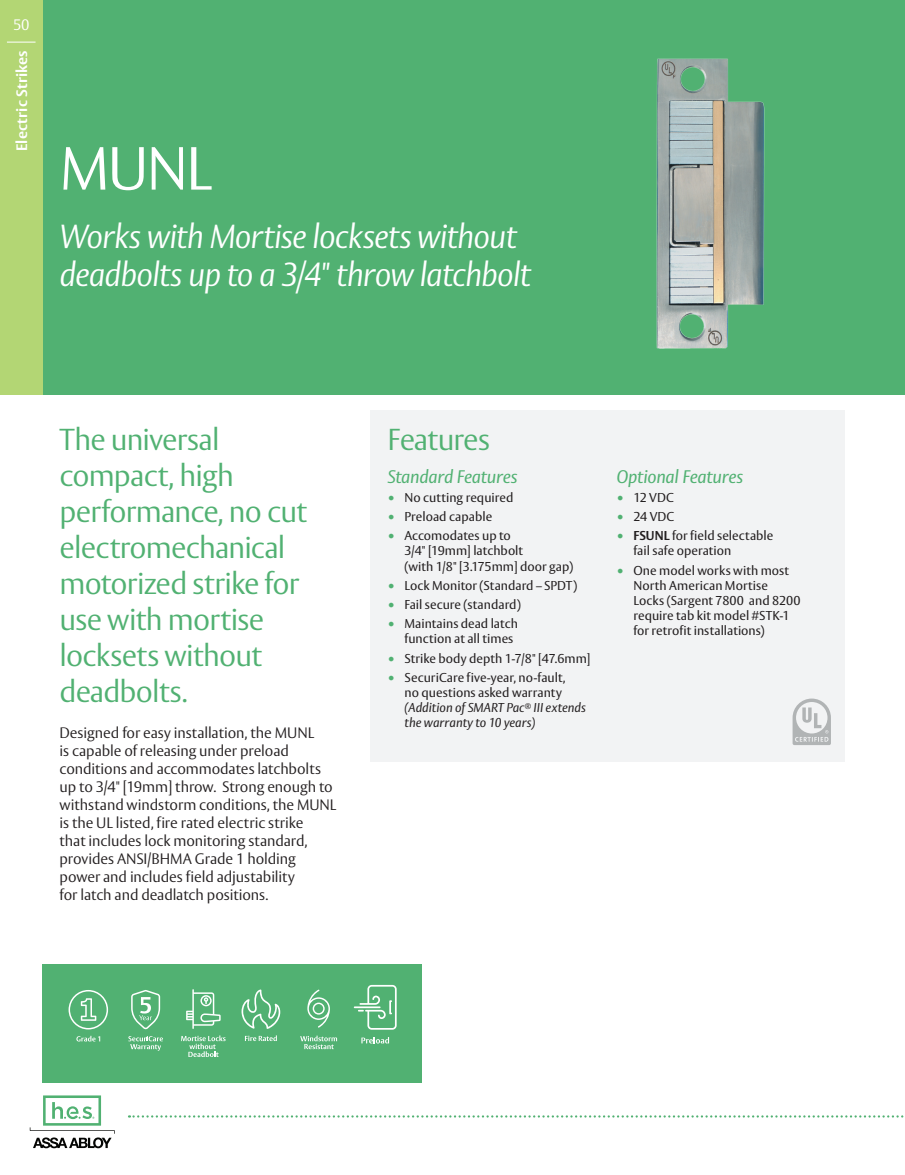
<style>
.page{position:relative;width:905px;height:1175px;background:#fff}
.page>*{position:absolute;margin:0;border:0;box-sizing:border-box;transform-origin:0 0}
.Header_Headline{font:300 60.15px "ASSA Vesta";color:#fff}
.Header_Descriptive{font:italic 300 33px/37.5px "ASSA Vesta";letter-spacing:-.03em;color:#fff}
.Section_Headline{font:300 30px/36px "ASSA Vesta";letter-spacing:-.025em;color:#51b172}
.Spec_Features_Header{font:italic 18px "ASSA Vesta";letter-spacing:-.015em;color:#51b172}
.Section_BodyCopy{font:300 15px/18px "ASSA Vesta";letter-spacing:-.005em;color:#231f20}
.t1{font:700 15px "ASSA Vesta";letter-spacing:.015em;color:#fff}
.t2{font:300 15px "ASSA Vesta";color:#fff}
.t3{font:12.75px/15px "ASSA Vesta";letter-spacing:.005em;color:#231f20}
.s1{font-size:15px;color:#51b172}
.s2{font-style:italic}
.s3{font-weight:700}
</style>
<div class="page">
<div style="left:41px;top:0;width:863px;height:394px;background:#51b172"></div>
<svg style="left:129px;top:1115px;width:775px;height:2px"></svg>
<svg style="left:30px;top:1095px;width:85px;height:53px"></svg>
<div style="left:0;top:0;width:43px;height:394px;background:#b3d674"></div>
<svg style="left:7px;top:42px;width:29px;height:1px"></svg>
<div style="left:370px;top:410px;width:475px;height:351px;background:#f2f3f4"></div>
<svg style="left:792px;top:698px;width:39px;height:47px"></svg>
<div style="left:43px;top:964px;width:379px;height:118px;background:#51b172"></div>
<svg style="left:76px;top:1035px;width:24px;height:6px"></svg>
<svg style="left:69px;top:990px;width:39px;height:39px"></svg>
<svg style="left:128px;top:1036px;width:35px;height:14px"></svg>
<svg style="left:131px;top:990px;width:29px;height:39px"></svg>
<svg style="left:186px;top:989px;width:35px;height:39px"></svg>
<svg style="left:181px;top:1035px;width:44px;height:22px"></svg>
<svg style="left:241px;top:989px;width:39px;height:39px"></svg>
<svg style="left:245px;top:1035px;width:32px;height:6px"></svg>
<svg style="left:300px;top:1035px;width:37px;height:14px"></svg>
<svg style="left:307px;top:989px;width:23px;height:38px"></svg>
<svg style="left:361px;top:1037px;width:28px;height:6px"></svg>
<hr style="left:354px;top:1006px;width:26px;height:2px;background:#fff">
<svg style="left:358px;top:985px;width:38px;height:44px"></svg>
<img style="left:656px;top:58px;width:109px;height:291px">
<p class="t2" style="left:13px;top:16px;width:18px">50</p>
<p class="t1" style="left:13px;top:151px;width:102px;rotate:-90deg">Electric Strikes</p>
<p class="Header_Headline" style="left:60px;top:132px;width:154px">MUNL</p>
<p class="Header_Descriptive" style="left:60px;top:219px;width:473px">Works with Mortise locksets without deadbolts up to a 3/4" throw latchbolt</p>
<p class="Section_Headline" style="left:60px;top:423px;width:249px">The universal compact, high performance, no cut electromechanical motorized strike for use with mortise locksets without deadbolts.</p>
<p class="Section_BodyCopy" style="left:60px;top:724px;width:278px">Designed for easy installation, the MUNL<br>is capable of releasing under preload conditions and accommodates latchbolts up to 3/4" [19mm] throw. Strong enough to withstand windstorm conditions, the MUNL is the UL listed, fire rated electric strike<br>that includes lock monitoring standard, provides ANSI/BHMA Grade 1 holding power and includes field adjustability<br>for latch and deadlatch positions.</p>
<p class="Section_Headline" style="left:387px;top:423px;width:104px">Features</p>
<p class="Spec_Features_Header" style="left:387px;top:465px;width:131px">Standard Features</p>
<p class="t3" style="left:387px;top:490px;width:127px"><span class="s1">•</span> No cutting required</p>
<p class="t3" style="left:387px;top:510px;width:106px"><span class="s1">•</span> Preload capable</p>
<p class="t3" style="left:404px;top:529px;width:170px;text-indent:-17px"><span class="s1">•</span> Accomodates up to<br>3/4" [19mm] latchbolt<br>(with 1/8" [3.175mm] door gap)</p>
<p class="t3" style="left:387px;top:578px;width:191px"><span class="s1">•</span> Lock Monitor (Standard – SPDT)</p>
<p class="t3" style="left:387px;top:597px;width:135px"><span class="s1">•</span> Fail secure (standard)</p>
<p class="t3" style="left:404px;top:617px;width:115px;text-indent:-17px"><span class="s1">•</span> Maintains dead latch function at all times</p>
<p class="t3" style="left:387px;top:651px;width:204px"><span class="s1">•</span> Strike body depth 1-7/8" [47.6mm]</p>
<p class="t3" style="left:404px;top:670px;width:183px;text-indent:-17px"><span class="s1">•</span> SecuriCare five-year, no-fault,<br>no questions asked warranty <span class="s2">(Addition of SMART Pac</span><sup>®</sup> <span class="s2">III extends the warranty to 10 years)</span></p>
<p class="Spec_Features_Header" style="left:616px;top:465px;width:128px">Optional Features</p>
<p class="t3" style="left:616px;top:490px;width:59px"><span class="s1">•</span> 12 VDC</p>
<p class="t3" style="left:616px;top:510px;width:59px"><span class="s1">•</span> 24 VDC</p>
<p class="t3" style="left:633px;top:529px;width:141px;text-indent:-17px"><span class="s1">•</span> <span class="s3">FSUNL</span> for field selectable fail safe operation</p>
<p class="t3" style="left:633px;top:563px;width:168px;text-indent:-17px"><span class="s1">•</span> One model works with most<br>North American Mortise<br>Locks (Sargent 7800 and 8200 require tab kit model #STK-1 for retrofit installations)</p>
</div>
